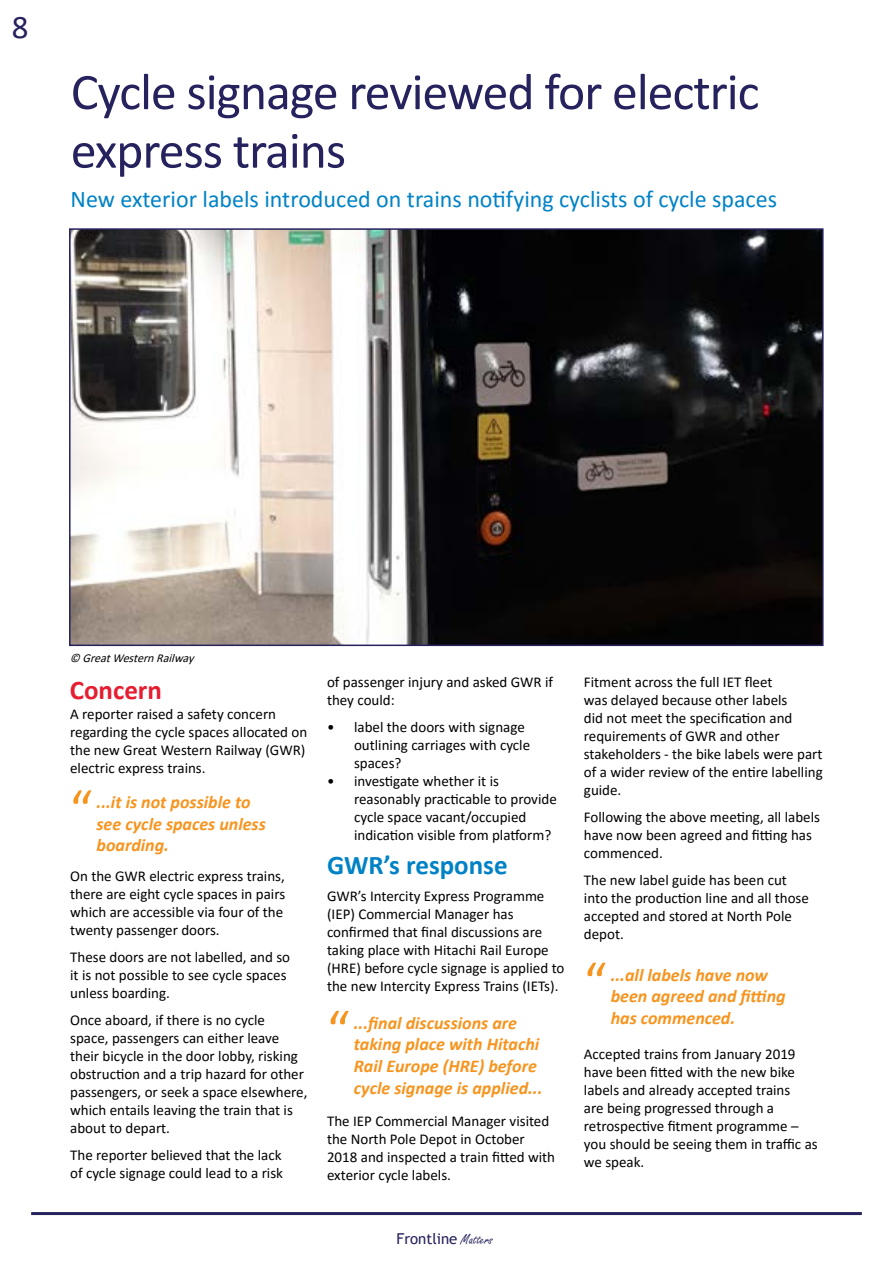
<style>
.page{position:relative;width:893px;height:1263px;background:#fff}
.page>*{position:absolute;margin:0;border:0;box-sizing:border-box;transform-origin:0 0}
.t1{font:54px "Calibri";color:#f7941e}
.t2{font:51.9px/58.5px "Calibri";letter-spacing:-.02em;color:#25225e}
.t3{font:33px "Calibri";color:#25225e}
.t4{font:700 27px "Calibri";color:#0082c6}
.t5{font:700 27px "Calibri";color:#e61d30}
.t6{font:24px "Calibri";color:#0082c6}
.t7{font:italic 700 18px/21.6px "Calibri";color:#f7941e}
.t8{font:15px/18px "Calibri";color:#000}
.t9{font:15px "Trebuchet MS";color:#25215d}
.t10{font:italic 12px "Calibri";color:#000}
.s1{font-family:"Freestyle Script"}
</style>
<div class="page">
<hr style="left:31px;top:1212px;width:831px;height:3px;background:#25225e">
<img style="left:72px;top:231px;width:749px;height:412px">
<div style="left:69px;top:228px;width:755px;height:418px;border:2px solid #25225e"></div>
<h3 class="t3" style="left:12px;top:4px;width:18px">8</h3>
<h2 class="t2" style="left:71px;top:61px;width:690px">Cycle signage reviewed for electric express trains</h2>
<h3 class="t6" style="left:71px;top:182px;width:708px">New exterior labels introduced on trains notifying cyclists of cycle spaces</h3>
<p class="t10" style="left:70px;top:649px;width:129px">© GreatWesternRailway</p>
<h3 class="t5" style="left:70px;top:671px;width:94px">Concern</h3>
<p class="t8" style="left:70px;top:704px;width:239px">A reporter raised a safety concern regarding the cycle spaces allocated on the new Great Western Railway (GWR) electric express trains.</p>
<h1 class="t1" style="left:70px;top:772px;width:24px">“</h1>
<p class="t7" style="left:97px;top:791px;width:171px">...it is not possible to see cycle spaces unless boarding.</p>
<p class="t8" style="left:70px;top:866px;width:217px">On the GWR electric express trains, there are eight cycle spaces in pairs which are accessible via four of the twenty passenger doors.</p>
<p class="t8" style="left:70px;top:947px;width:221px">These doors are not labelled, and so it is not possible to see cycle spaces unless boarding.</p>
<p class="t8" style="left:70px;top:1010px;width:239px">Once aboard, if there is no cycle<br>space, passengers can either leave their bicycle in the door lobby, risking obstruction and a trip hazard for other passengers, or seek a space elsewhere, which entails leaving the train that is about to depart.</p>
<p class="t8" style="left:70px;top:1145px;width:214px">The reporter believed that the lack of cycle signage could lead to a risk</p>
<p class="t8" style="left:327px;top:673px;width:228px">of passenger injury and asked GWR if they could:</p>
<p class="t8" style="left:354px;top:718px;width:178px;text-indent:-27px">• label the doors with signage outlining carriages with cycle spaces?</p>
<p class="t8" style="left:354px;top:772px;width:204px;text-indent:-27px">• investigate whether it is reasonably practicable to provide cycle space vacant/occupied indication visible from platform?</p>
<h3 class="t4" style="left:327px;top:846px;width:182px">GWR’s response</h3>
<p class="t8" style="left:327px;top:886px;width:239px">GWR’s Intercity Express Programme (IEP) Commercial Manager has confirmed that final discussions are taking place with Hitachi Rail Europe (HRE) before cycle signage is applied to the new Intercity Express Trains (IETs).</p>
<h1 class="t1" style="left:327px;top:992px;width:24px">“</h1>
<p class="t7" style="left:354px;top:1011px;width:190px">...final discussions are taking place with Hitachi<br>Rail Europe (HRE) before cycle signage is applied...</p>
<p class="t8" style="left:327px;top:1111px;width:230px">The IEP Commercial Manager visited the North Pole Depot in October<br>2018 and inspected a train fitted with exterior cycle labels.</p>
<p class="t9" style="left:396px;top:1229px;width:98px">Frontline <span class="s1">Matters</span></p>
<p class="t8" style="left:584px;top:673px;width:240px">Fitment across the full IET fleet<br>was delayed because other labels<br>did not meet the specification and requirements of GWR and other stakeholders - the bike labels were part of a wider review of the entire labelling guide.</p>
<p class="t8" style="left:584px;top:808px;width:238px">Following the above meeting, all labels have now been agreed and fitting has commenced.</p>
<p class="t8" style="left:584px;top:871px;width:227px">The new label guide has been cut into the production line and all those accepted and stored at North Pole depot.</p>
<h1 class="t1" style="left:584px;top:944px;width:24px">“</h1>
<p class="t7" style="left:611px;top:963px;width:176px">...all labels have now been agreed and fitting has commenced.</p>
<p class="t8" style="left:584px;top:1045px;width:235px">Accepted trains from January 2019 have been fitted with the new bike labels and already accepted trains<br>are being progressed through a retrospective fitment programme – you should be seeing them in traffic as we speak.</p>
</div>
